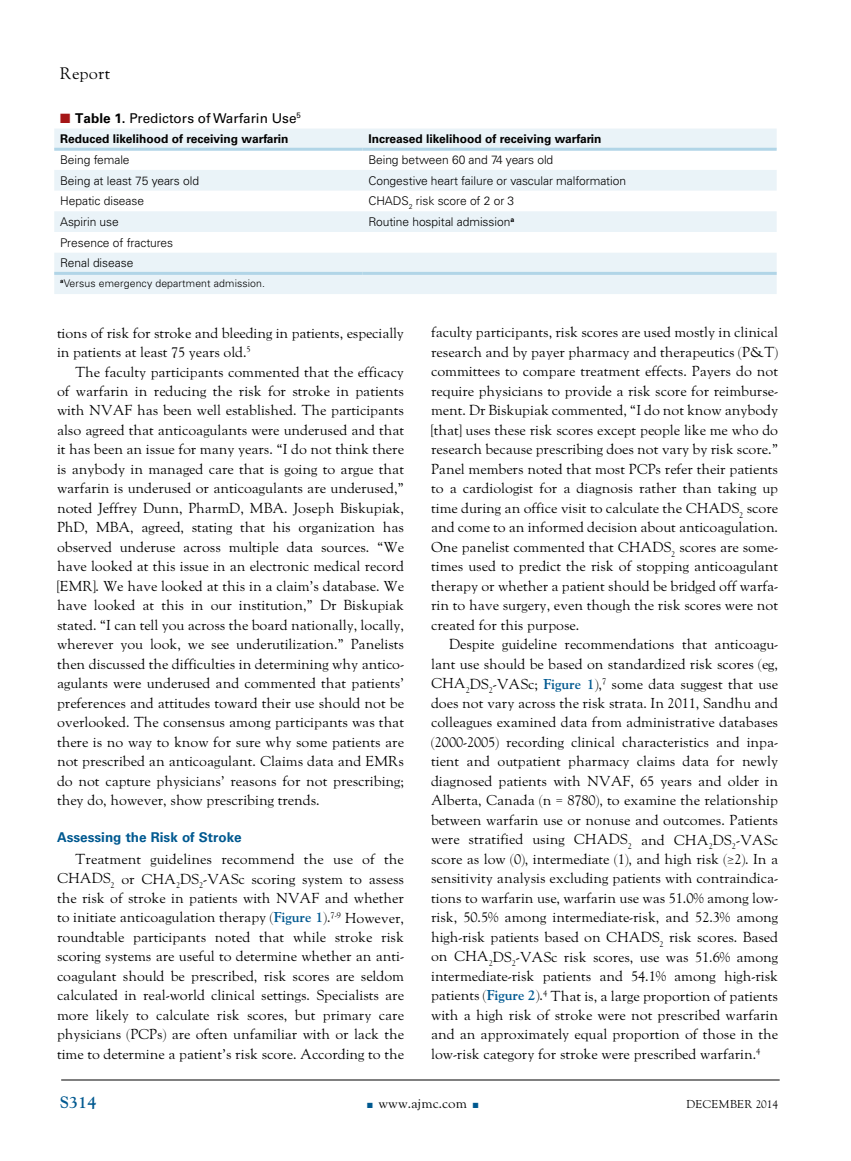
<style>
.page{position:relative;width:851px;height:1161px;background:#fff}
.page>*{position:absolute;margin:0;border:0;box-sizing:border-box;transform-origin:0 0}
.t1{font:16.5px "LTC Goudy Oldstyle Pro";letter-spacing:.01em;color:#000}
.t2{font:700 16.5px "Goudy";color:#005990}
.t3{font:14.25px/19.5px "LTC Goudy Oldstyle Pro";letter-spacing:-.005em;color:#000;text-align:justify}
.t4{font:13.5px "Univers LT Std";color:#000}
.t5{font:700 13.5px "Univers LT Std";color:#005990}
.t6{font:13.5px "LTC Goudy Oldstyle Pro";color:#000}
.t7{font:300 12px/20.7px "Univers LT Std";letter-spacing:-.005em;color:#000}
.t8{font:700 12px "Univers LT Std";color:#000}
.t9{font:11.25px "LTC Goudy Oldstyle Pro";letter-spacing:.02em;color:#000}
.t10{font:300 10.5px "Univers LT Std";letter-spacing:.01em;color:#000}
.s1{color:#a51617}
.s2{font-weight:700}
.s3{font-family:"Goudy";font-weight:700;color:#005990}
.s4{color:#005990}
</style>
<div class="page">
<hr style="left:61px;top:1080px;width:718px;height:1px;background:#000">
<svg style="left:54px;top:129px;width:722px;height:165px;fill:#eaf3f8"></svg>
<hr style="left:54px;top:272px;width:308px;height:3px;background:#b1d5e7">
<hr style="left:362px;top:272px;width:414px;height:3px;background:#b1d5e7">
<hr style="left:54px;top:148px;width:308px;height:3px;background:#b1d5e7">
<hr style="left:362px;top:148px;width:414px;height:3px;background:#b1d5e7">
<p class="t1" style="left:60px;top:64px;width:52px">Report</p>
<p class="t4" style="left:60px;top:110px;width:242px"><span class="s1">■</span> <span class="s2">Table 1.</span> Predictors of Warfarin Use<sup>5</sup></p>
<p class="t8" style="left:60px;top:132px;width:230px">Reduced likelihood of receiving warfarin</p>
<p class="t8" style="left:368px;top:132px;width:235px">Increased likelihood of receiving warfarin</p>
<p class="t7" style="left:60px;top:149px;width:71px">Being female</p>
<p class="t7" style="left:368px;top:149px;width:186px">Being between 60 and 74 years old</p>
<p class="t7" style="left:60px;top:170px;width:140px">Being at least 75 years old</p>
<p class="t7" style="left:368px;top:170px;width:259px">Congestive heart failure or vascular malformation</p>
<p class="t7" style="left:60px;top:191px;width:85px">Hepatic disease</p>
<p class="t7" style="left:368px;top:191px;width:147px">CHADS<sub>2</sub> risk score of 2 or 3</p>
<p class="t7" style="left:60px;top:211px;width:60px">Aspirin use</p>
<p class="t7" style="left:368px;top:211px;width:147px">Routine hospital admission<sup>a</sup></p>
<p class="t7" style="left:60px;top:232px;width:114px">Presence of fractures<br>Renal disease</p>
<p class="t10" style="left:60px;top:277px;width:206px"><sup>a</sup>Versus emergency department admission.</p>
<p class="t3" style="left:57px;top:324px;width:348px">tions of risk for stroke and bleeding in patients, especially in patients at least 75 years old.<sup>5</sup></p>
<p class="t3" style="left:57px;top:363px;width:348px;text-indent:18px">The faculty participants commented that the efficacy of warfarin in reducing the risk for stroke in patients with NVAF has been well established. The participants also agreed that anticoagulants were underused and that it has been an issue for many years. “I do not think there is anybody in managed care that is going to argue that warfarin is underused or anticoagulants are underused,” noted Jeffrey Dunn, PharmD, MBA. Joseph Biskupiak, PhD, MBA, agreed, stating that his organization has observed underuse across multiple data sources. “We have looked at this issue in an electronic medical record [EMR]. We have looked at this in a claim’s database. We have looked at this in our institution,” Dr Biskupiak stated. “I can tell you across the board nationally, locally, wherever you look, we see underutilization.” Panelists then discussed the difficulties in determining why antico&shy;agulants were underused and commented that patients’ preferences and attitudes toward their use should not be overlooked. The consensus among participants was that there is no way to know for sure why some patients are not prescribed an anticoagulant. Claims data and EMRs do not capture physicians’ reasons for not prescribing; they do, however, show prescribing trends.</p>
<p class="t5" style="left:57px;top:829px;width:186px">Assessing the Risk of Stroke</p>
<p class="t3" style="left:57px;top:850px;width:348px;text-indent:18px">Treatment guidelines recommend the use of the CHADS<sub>2</sub> or CHA<sub>2</sub>DS<sub>2</sub>-VASc scoring system to assess the risk of stroke in patients with NVAF and whether to initiate anticoagulation therapy (<span class="s3">Figure 1</span>).<sup>7-9</sup> However, roundtable participants noted that while stroke risk scoring systems are useful to determine whether an anti&shy;coagulant should be prescribed, risk scores are seldom calculated in real-world clinical settings. Specialists are more likely to calculate risk scores, but primary care physicians (PCPs) are often unfamiliar with or lack the time to determine a patient’s risk score. According to the</p>
<p class="t3" style="left:431px;top:324px;width:348px">faculty participants, risk scores are used mostly in clinical research and by payer pharmacy and therapeutics (P&amp;T) committees to compare treatment effects. Payers do not require physicians to provide a risk score for reimburse&shy;ment. Dr Biskupiak commented, “I do not know anybody [that] uses these risk scores except people like me who do research because prescribing does not vary by risk score.” Panel members noted that most PCPs refer their patients to a cardiologist for a diagnosis rather than taking up time during an office visit to calculate the CHADS<sub>2</sub> score and come to an informed decision about anticoagulation.<br>One panelist commented that CHADS<sub>2</sub> scores are some&shy;times used to predict the risk of stopping anticoagulant therapy or whether a patient should be bridged off warfa&shy;rin to have surgery, even though the risk scores were not created for this purpose.</p>
<p class="t3" style="left:431px;top:636px;width:348px;text-indent:18px">Despite guideline recommendations that anticoagu&shy;lant use should be based on standardized risk scores (eg, CHA<sub>2</sub>DS<sub>2</sub>-VASc; <span class="s3">Figure 1</span>),<sup>7</sup> some data suggest that use does not vary across the risk strata. In 2011, Sandhu and colleagues examined data from administrative databases (2000-2005) recording clinical characteristics and inpa&shy;tient and outpatient pharmacy claims data for newly diagnosed patients with NVAF, 65 years and older in Alberta, Canada (n = 8780), to examine the relationship between warfarin use or nonuse and outcomes. Patients were stratified using CHADS<sub>2</sub> and CHA<sub>2</sub>DS<sub>2</sub>-VASc score as low (0), intermediate (1), and high risk (≥2). In a sensitivity analysis excluding patients with contraindica&shy;tions to warfarin use, warfarin use was 51.0% among low&shy;risk, 50.5% among intermediate-risk, and 52.3% among high-risk patients based on CHADS<sub>2</sub> risk scores. Based on CHA<sub>2</sub>DS<sub>2</sub>-VASc risk scores, use was 51.6% among intermediate-risk patients and 54.1% among high-risk patients (<span class="s3">Figure 2</span>).<sup>4</sup> That is, a large proportion of patients with a high risk of stroke were not prescribed warfarin and an approximately equal proportion of those in the low-risk category for stroke were prescribed warfarin.<sup>4</sup></p>
<p class="t2" style="left:60px;top:1092px;width:38px">S314</p>
<p class="t6" style="left:367px;top:1096px;width:113px"><span class="s4">■</span> www.ajmc.com <span class="s4">■</span></p>
<p class="t9" style="left:686px;top:1098px;width:93px">DECEMBER 2014</p>
</div>
